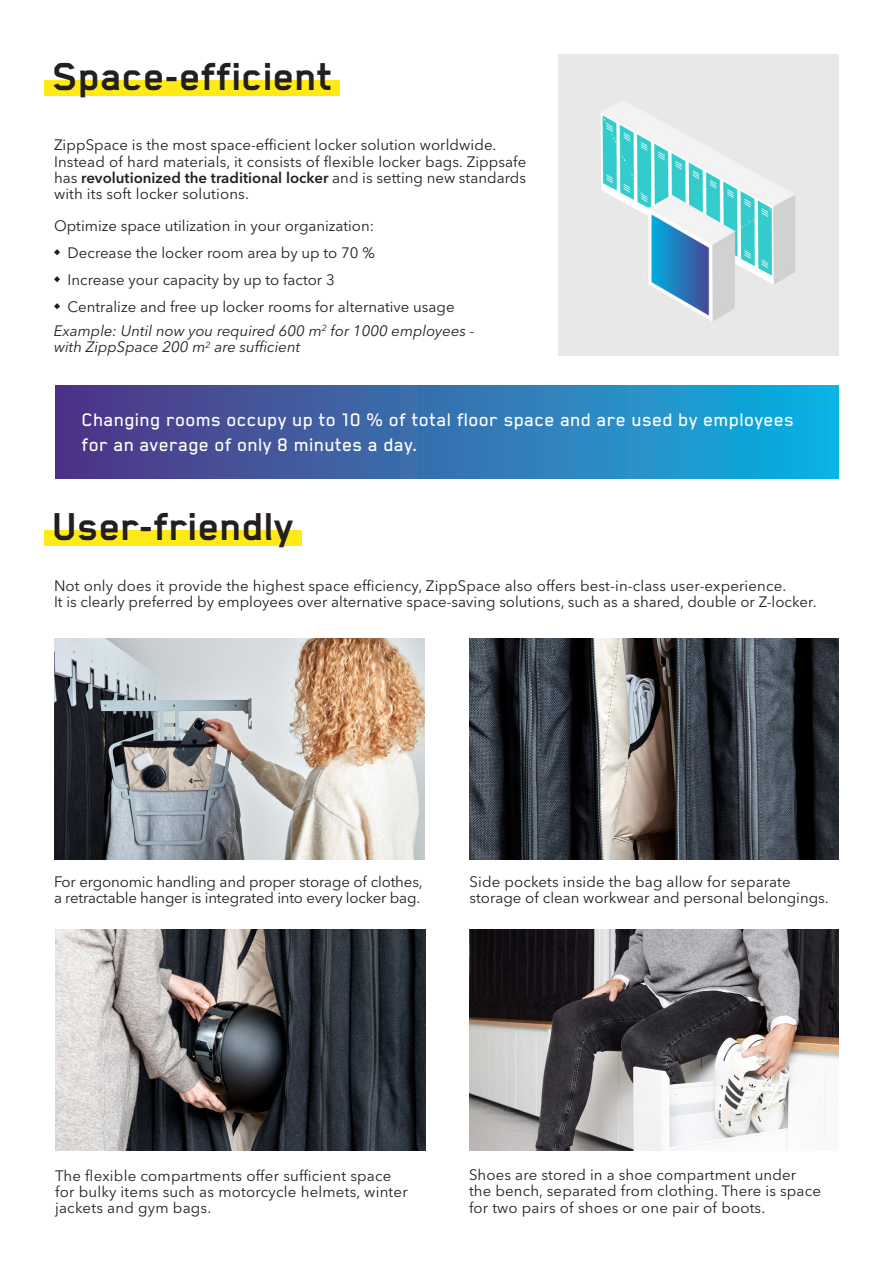
<style>
.page{position:relative;width:893px;height:1263px;background:#fff}
.page>*{position:absolute;margin:0;border:0;box-sizing:border-box;transform-origin:0 0}
.t1{font:700 45px "Blender Pro";color:#231f20}
.t2{font:500 21px/25.5px "Blender";letter-spacing:.02em;color:#fff}
.t3{font:15px/16.2px "Avenir Next LT Pro";letter-spacing:.005em;color:#231f20}
.t4{font:15px/16.2px "Avenir Next LT Pro";letter-spacing:-.015em;color:#231f20}
.t5{font:italic 15px/16.2px "Avenir Next LT Pro";color:#231f20}
.s1{font-weight:600}
</style>
<div class="page">
<div style="left:55px;top:385px;width:784px;height:94px;background:linear-gradient(to right,#553383,#11b3e1)"></div>
<div style="left:559px;top:54px;width:280px;height:302px;background:#e8e8e8"></div>
<img style="left:55px;top:639px;width:369px;height:221px">
<img style="left:469px;top:639px;width:370px;height:221px">
<img style="left:55px;top:930px;width:370px;height:221px">
<img style="left:469px;top:930px;width:370px;height:221px">
<svg style="left:54px;top:249px;width:6px;height:6px"></svg>
<svg style="left:54px;top:276px;width:6px;height:6px"></svg>
<svg style="left:54px;top:303px;width:6px;height:6px"></svg>
<img style="left:601px;top:101px;width:194px;height:220px">
<div style="left:44px;top:80px;width:295px;height:16px;background:#ffea16"></div>
<div style="left:44px;top:531px;width:258px;height:15px;background:#ffea16"></div>
<h1 class="t1" style="left:53px;top:52px;width:281px">Space-efficient</h1>
<p class="t3" style="left:54px;top:137px;width:474px">ZippSpace is the most space-efficient locker solution worldwide.<br>Instead of hard materials, it consists of flexible locker bags. Zippsafe has <span class="s1">revolutionized the traditional locker</span> and is setting new standards with its soft locker solutions.</p>
<p class="t3" style="left:68px;top:213px;width:388px;line-height:27px;text-indent:-14px">Optimize space utilization in your organization:<br>Decrease the locker room area by up to 70 %<br>Increase your capacity by up to factor 3<br>Centralize and free up locker rooms for alternative usage</p>
<p class="t5" style="left:54px;top:323px;width:422px">Example: Until now you required 600 m<sup>2</sup> for 1000 employees - with ZippSpace 200 m<sup>2</sup> are sufficient</p>
<h2 class="t2" style="left:82px;top:406px;width:714px">Changing rooms occupy up to 10 % of total floor space and are used by employees for an average of only 8 minutes a day.</h2>
<h1 class="t1" style="left:53px;top:502px;width:243px">User-friendly</h1>
<p class="t3" style="left:54px;top:577px;width:764px">Not only does it provide the highest space efficiency, ZippSpace also offers best-in-class user-experience.<br>It is clearly preferred by employees over alternative space-saving solutions, such as a shared, double or Z-locker.</p>
<p class="t4" style="left:54px;top:874px;width:370px">For ergonomic handling and proper storage of clothes, a retractable hanger is integrated into every locker bag.</p>
<p class="t3" style="left:470px;top:874px;width:361px">Side pockets inside the bag allow for separate storage of clean workwear and personal belongings.</p>
<p class="t3" style="left:55px;top:1167px;width:354px">The flexible compartments offer sufficient space for bulky items such as motorcycle helmets, winter jackets and gym bags.</p>
<p class="t3" style="left:469px;top:1167px;width:353px">Shoes are stored in a shoe compartment under the bench, separated from clothing. There is space for two pairs of shoes or one pair of boots.</p>
</div>
